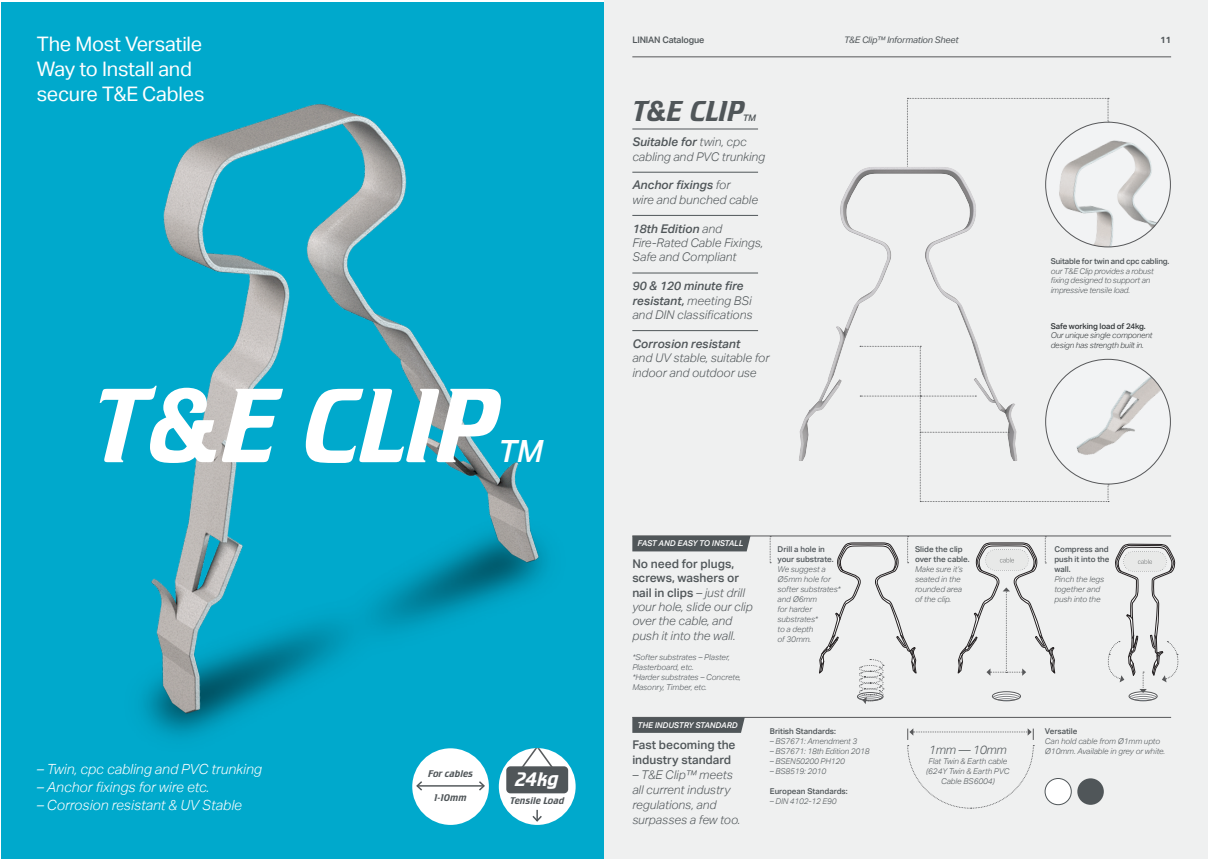
<style>
.page{position:relative;width:1208px;height:859px;background:#fff}
.page>*{position:absolute;margin:0;border:0;box-sizing:border-box;transform-origin:0 0}
.t1{font:110px "Crillee Italic Std";color:#fff}
.t2{font:italic 500 30.6px "Aktiv Grotesk";color:#fff}
.t3{font:30px "Crillee Italic Std";color:#505659}
.t4{font:20.4px "Crillee Italic Std";color:#fff}
.t5{font:20px/25px "Aktiv Grotesk";letter-spacing:-.01em;color:#fff}
.t6{font:italic 300 14px "Aktiv Grotesk";color:#fff}
.t7{font:italic 300 12px/14.4px "Aktiv Grotesk";color:#505659}
.t8{font:500 12px/15px "Aktiv Grotesk";color:#505659}
.Circular__Book___27pt{font:10.1px "Crillee Italic Std";color:#505659}
.t9{font:italic 9px "Aktiv Grotesk";letter-spacing:-.015em;color:#505659}
.t10{font:500 9px "Aktiv Grotesk";letter-spacing:-.015em;color:#505659}
.t11{font:italic 500 9px "Aktiv Grotesk";color:#505659}
.t12{font:700 9px "Aktiv Grotesk";color:#505659}
.t13{font:italic 300 8px/10px "Aktiv Grotesk";letter-spacing:-.01em;color:#505659}
.t14{font:italic 300 8px/10px "Aktiv Grotesk";color:#50565a}
.t15{font:500 8px/10px "Aktiv Grotesk";color:#505659;text-align:justify}
.t16{font:italic 300 8px/9.6px "Aktiv Grotesk";letter-spacing:-.015em;color:#333739}
.t17{font:italic 500 8px "Aktiv Grotesk";letter-spacing:-.02em;color:#fff}
.t18{font:italic 500 8px "Aktiv Grotesk";color:#fff}
.s1{font-weight:500}
.s2{font-weight:500;font-style:normal}
</style>
<div class="page">
<div style="left:604px;top:0;width:604px;height:859px;background:#eff0f0"></div>
<div style="left:1px;top:3px;width:603px;height:856px;background:#00a9cc"></div>
<img style="left:143px;top:104px;width:433px;height:721px">
<hr style="left:632px;top:129px;width:126px;height:1px;background:#505659">
<hr style="left:632px;top:172px;width:126px;height:1px;background:#505659">
<hr style="left:632px;top:215px;width:126px;height:1px;background:#505659">
<hr style="left:632px;top:273px;width:126px;height:1px;background:#505659">
<hr style="left:632px;top:330px;width:126px;height:1px;background:#505659">
<hr style="left:632px;top:536px;width:539px;height:1px;background:#57585a">
<svg style="left:770px;top:537px;width:1px;height:26px"></svg>
<hr style="left:632px;top:717px;width:539px;height:1px;background:#57585a">
<svg style="left:907px;top:728px;width:127px;height:81px"></svg>
<svg style="left:992px;top:692px;width:28px;height:9px"></svg>
<svg style="left:992px;top:694px;width:28px;height:8px"></svg>
<div style="left:992px;top:691px;width:28px;height:10px;border:1px solid #57585a;border-radius:50%"></div>
<svg style="left:907px;top:98px;width:202px;height:69px"></svg>
<img style="left:1045px;top:359px;width:125px;height:125px;border-radius:62px">
<img style="left:1045px;top:122px;width:125px;height:125px;border-radius:62px">
<div style="left:632px;top:536px;width:118px;height:15px;background:#505659"></div>
<svg style="left:632px;top:717px;width:113px;height:16px;background:#545a5d"></svg>
<img style="left:799px;top:162px;width:240px;height:299px">
<svg style="left:957px;top:537px;width:99px;height:139px"></svg>
<svg style="left:818px;top:536px;width:99px;height:168px"></svg>
<svg style="left:860px;top:346px;width:249px;height:156px"></svg>
<div style="left:412px;top:748px;width:77px;height:77px;background:#fff;border-radius:50%"></div>
<hr style="left:417px;top:785px;width:67px;height:2px;background:#505659">
<svg style="left:416px;top:781px;width:8px;height:10px"></svg>
<svg style="left:477px;top:781px;width:8px;height:10px"></svg>
<div style="left:499px;top:748px;width:76px;height:77px;background:#fff;border-radius:50%"></div>
<svg style="left:532px;top:810px;width:10px;height:12px"></svg>
<div style="left:506px;top:766px;width:62px;height:27px;background:#505659;border-radius:4px"></div>
<svg style="left:520px;top:748px;width:34px;height:19px"></svg>
<div style="left:1045px;top:778px;width:26px;height:27px;background:#fff;border-radius:50%"></div>
<div style="left:1045px;top:778px;width:26px;height:27px;border:1px solid #505659;border-radius:50%"></div>
<div style="left:1077px;top:778px;width:26px;height:27px;background:#505659;border-radius:50%"></div>
<svg style="left:1107px;top:543px;width:72px;height:159px"></svg>
<img style="left:985px;top:550px;width:43px;height:20px">
<img style="left:1123px;top:551px;width:43px;height:21px">
<hr style="left:632px;top:57px;width:539px;height:1px;background:#57585a">
<p class="t5" style="left:37px;top:32px;width:169px">The Most Versatile<br>Way to Install and secure T&amp;E Cables</p>
<p class="t1" style="left:92px;top:365px;width:409px">T&amp;E CLIP</p>
<p class="t2" style="left:498px;top:434px;width:46px">tm</p>
<p class="t6" style="left:37px;top:761px;width:227px">– Twin, cpc cabling and PVC trunking</p>
<p class="t6" style="left:37px;top:779px;width:174px">– Anchor fixings for wire etc.</p>
<p class="t6" style="left:37px;top:797px;width:207px">– Corrosion resistant &amp; UV Stable</p>
<p class="Circular__Book___27pt" style="left:428px;top:768px;width:47px">For cables</p>
<p class="Circular__Book___27pt" style="left:434px;top:792px;width:34px">1-10mm</p>
<p class="t4" style="left:515px;top:767px;width:45px">24kg</p>
<p class="Circular__Book___27pt" style="left:510px;top:795px;width:56px">Tensile Load</p>
<p class="t10" style="left:632px;top:35px;width:74px">LINIAN Catalogue</p>
<p class="t9" style="left:844px;top:35px;width:116px">T&amp;E Clip™ Information Sheet</p>
<p class="t12" style="left:1160px;top:35px;width:12px">11</p>
<p class="t3" style="left:632px;top:94px;width:114px">T&amp;E CLIP</p>
<p class="t11" style="left:742px;top:112px;width:15px">tm</p>
<p class="t7" style="left:632px;top:135px;width:134px"><span class="s1">Suitable for</span> twin, cpc cabling and PVC trunking</p>
<p class="t7" style="left:632px;top:178px;width:127px"><span class="s1">Anchor fixings</span> for<br>wire and bunched cable</p>
<p class="t7" style="left:632px;top:221px;width:132px"><span class="s1">18th Edition</span> and<br>Fire-Rated Cable Fixings,<br>Safe and Compliant</p>
<p class="t7" style="left:632px;top:279px;width:122px"><span class="s1">90 &amp; 120 minute fire resistant,</span> meeting BSi and DIN classifications</p>
<p class="t7" style="left:632px;top:336px;width:139px"><span class="s1">Corrosion resistant<br></span>and UV stable, suitable for indoor and outdoor use</p>
<p class="t13" style="left:1050px;top:256px;width:120px;line-height:9.6px"><span class="s2">Suitable for twin and cpc cabling. </span>our T&amp;E Clip provides a robust fixing designed to support an impressive tensile load.</p>
<p class="t16" style="left:1050px;top:321px;width:103px"><span class="s2">Safe working load of 24kg.<br></span>Our unique single component design has strength built in.</p>
<p class="t17" style="left:637px;top:539px;width:107px">FAST AND EASY TO INSTALL</p>
<p class="t7" style="left:632px;top:556px;width:122px"><span class="s2">No need for plugs, screws, washers or nail in clips</span> – just drill your hole, slide our clip over the cable, and push it into the wall.</p>
<p class="t14" style="left:632px;top:652px;width:99px">*Softer substrates – Plaster,<br>Plasterboard, etc.</p>
<p class="t14" style="left:632px;top:672px;width:110px">*Harder substrates – Concrete,<br>Masonry, Timber, etc.</p>
<p class="t18" style="left:637px;top:720px;width:102px">THE INDUSTRY STANDARD</p>
<p class="t8" style="left:632px;top:737px;width:105px">Fast becoming the industry standard</p>
<p class="t7" style="left:632px;top:767px;width:109px;line-height:15px">– T&amp;E Clip™ meets all current industry regulations, and surpasses a few too.</p>
<p class="t14" style="left:777px;top:544px;width:64px"><span class="s2">Drill a hole in your substrate.<br></span>We suggest a<br>Ø5mm hole for softer substrates*</p>
<p class="t14" style="left:777px;top:594px;width:42px">and Ø6mm for harder substrates*</p>
<p class="t14" style="left:777px;top:624px;width:37px">to a depth</p>
<p class="t14" style="left:777px;top:634px;width:35px">of 30mm.</p>
<p class="t15" style="left:770px;top:726px;width:68px">British Standards:</p>
<p class="t13" style="left:770px;top:736px;width:89px">– BS7671: Amendment 3</p>
<p class="t13" style="left:770px;top:746px;width:101px">– BS7671: 18th Edition 2018</p>
<p class="t13" style="left:770px;top:756px;width:77px">– BSEN50200 PH120</p>
<p class="t13" style="left:770px;top:766px;width:58px">– BS8519: 2010</p>
<p class="t15" style="left:770px;top:786px;width:79px">European Standards:</p>
<p class="t13" style="left:770px;top:796px;width:68px">– DIN 4102-12 E90</p>
<p class="t13" style="left:915px;top:544px;width:56px"><span class="s2">Slide the clip over the cable.<br></span>Make sure it’s seated in the rounded area of the clip.</p>
<p class="t15" style="left:1054px;top:544px;width:57px">Compress and push it into the wall.</p>
<p class="t13" style="left:1054px;top:574px;width:51px">Pinch the legs together and push into the</p>
<p class="t7" style="left:929px;top:742px;width:79px">1mm — 10mm</p>
<p class="t13" style="left:926px;top:756px;width:85px;text-align:center">Flat Twin &amp; Earth cable (624Y Twin &amp; Earth PVC<br>Cable BS6004)</p>
<p class="t15" style="left:1045px;top:726px;width:34px">Versatile</p>
<p class="t13" style="left:1045px;top:736px;width:122px">Can hold cable from Ø1mm upto<br>Ø10mm. Available in grey or white.</p>
</div>
